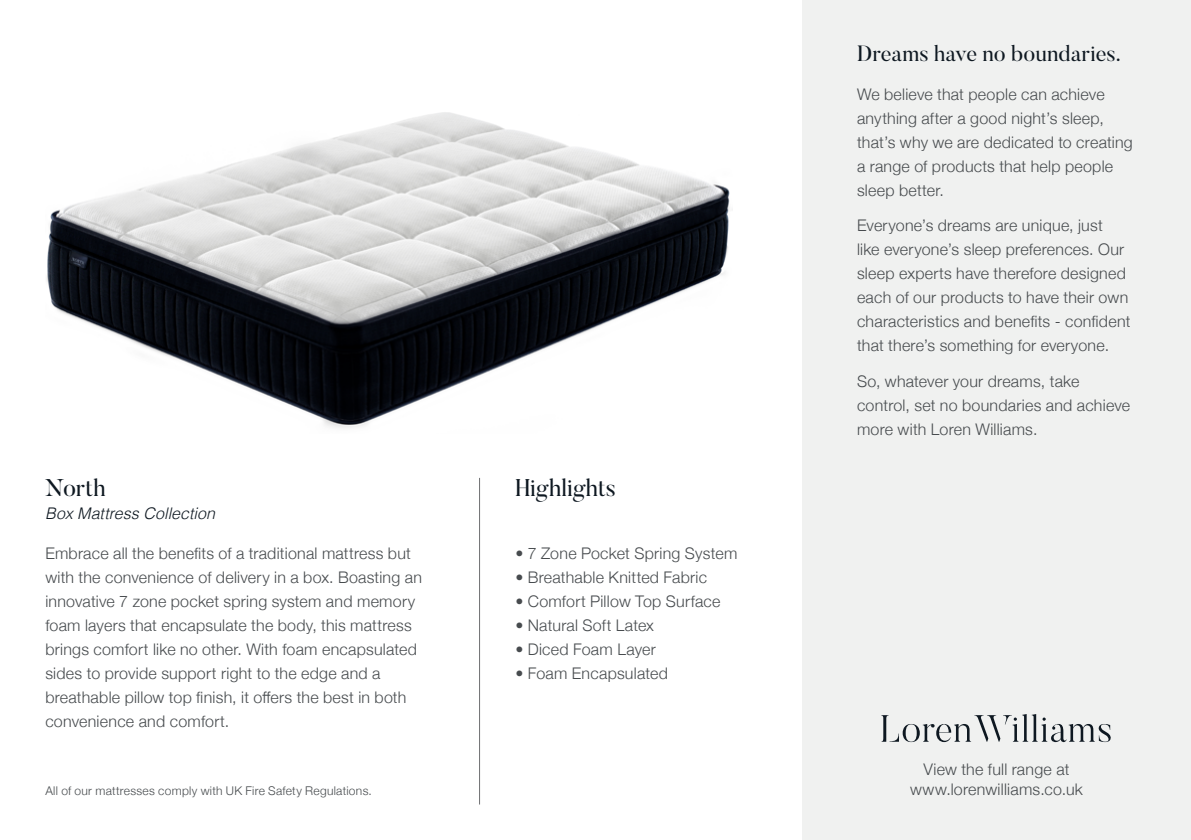
<style>
.page{position:relative;width:1191px;height:840px;background:#fff}
.page>*{position:absolute;margin:0;border:0;box-sizing:border-box;transform-origin:0 0}
.t1{font:24px "Butler";letter-spacing:.005em;color:#0e1821}
.t2{font:22px "Butler";letter-spacing:.005em;color:#0e1821}
.t3{font:300 16px/24px "Helvetica Neue";letter-spacing:.015em;color:#474b4e}
.t4{font:italic 300 16px "Helvetica";letter-spacing:.005em;color:#0e1821}
.t5{font:300 12px "Helvetica Neue";letter-spacing:.025em;color:#474b4e}
</style>
<div class="page">
<img style="left:46px;top:112px;width:684px;height:316px">
<hr style="left:479px;top:477px;width:1px;height:327px;background:#6d6e71">
<div style="left:802px;top:0;width:389px;height:839px;background:#f0f1f0"></div>
<svg style="left:881px;top:714px;width:230px;height:27px"></svg>
<h1 class="t1" style="left:45px;top:472px;width:62px">North</h1>
<p class="t4" style="left:45px;top:499px;width:171px">Box Mattress Collection</p>
<p class="t3" style="left:45px;top:540px;width:378px">Embrace all the benefits of a traditional mattress but with the convenience of delivery in a box. Boasting an innovative 7 zone pocket spring system and memory foam layers that encapsulate the body, this mattress brings comfort like no other. With foam encapsulated sides to provide support right to the edge and a breathable pillow top finish, it offers the best in both convenience and comfort.</p>
<p class="t5" style="left:45px;top:780px;width:328px">All of our mattresses comply with UK Fire Safety Regulations.</p>
<h1 class="t1" style="left:515px;top:472px;width:102px">Highlights</h1>
<p class="t3" style="left:515px;top:540px;width:223px">• 7 Zone Pocket Spring System</p>
<p class="t3" style="left:515px;top:564px;width:193px">• Breathable Knitted Fabric</p>
<p class="t3" style="left:515px;top:588px;width:207px">• Comfort Pillow Top Surface</p>
<p class="t3" style="left:515px;top:612px;width:140px">• Natural Soft Latex</p>
<p class="t3" style="left:515px;top:636px;width:142px">• Diced Foam Layer</p>
<p class="t3" style="left:515px;top:660px;width:154px">• Foam Encapsulated</p>
<h2 class="t2" style="left:857px;top:39px;width:265px">Dreams have no boundaries.</h2>
<p class="t3" style="left:857px;top:81px;width:277px">We believe that people can achieve anything after a good night’s sleep, that’s why we are dedicated to creating a range of products that help people sleep better.</p>
<p class="t3" style="left:857px;top:212px;width:275px">Everyone’s dreams are unique, just<br>like everyone’s sleep preferences. Our sleep experts have therefore designed each of our products to have their own characteristics and benefits - confident that there’s something for everyone.</p>
<p class="t3" style="left:857px;top:367px;width:275px">So, whatever your dreams, take control, set no boundaries and achieve more with Loren Williams.</p>
<p class="t3" style="left:910px;top:757px;width:174px;line-height:20px;text-align:center">View the full range at www.lorenwilliams.co.uk</p>
</div>
